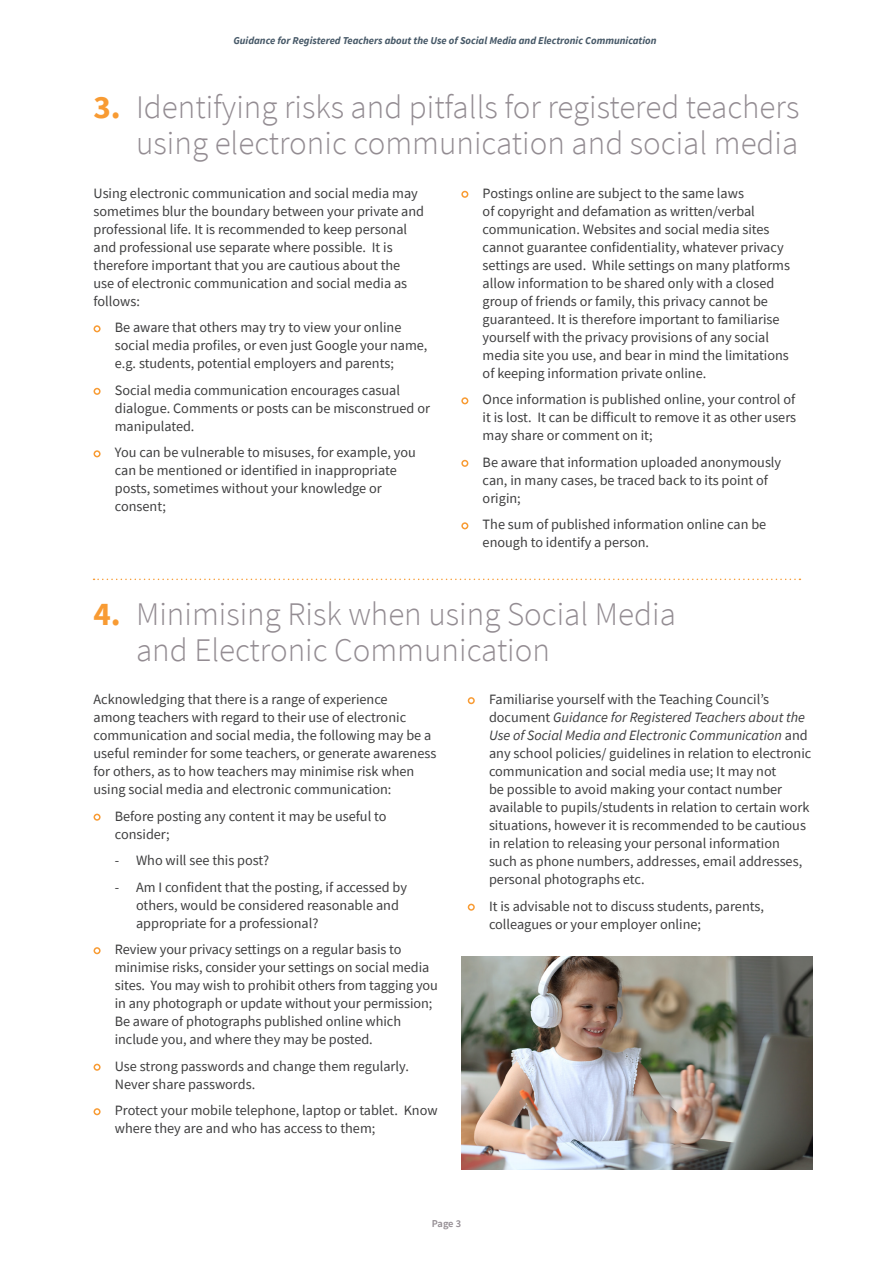
<style>
.page{position:relative;width:893px;height:1263px;background:#fff}
.page>*{position:absolute;margin:0;border:0;box-sizing:border-box;transform-origin:0 0}
.Main_Heading{font:300 33px/36px "Source Sans Pro";color:#938c92;text-align:right}
.Body{font:14.25px/18px "Source Sans Pro";color:#3e3e3f}
.t1{font:italic 700 10.5px "Source Sans Pro";color:#475968}
.t2{font:600 10.5px "Source Sans Pro";color:#938c92}
.s1{font-weight:700;color:#f89b33}
.s2{font-style:italic}
</style>
<div class="page">
<svg style="left:94px;top:325px;width:7px;height:7px"></svg>
<svg style="left:94px;top:388px;width:7px;height:7px"></svg>
<svg style="left:94px;top:450px;width:7px;height:7px"></svg>
<svg style="left:461px;top:191px;width:7px;height:7px"></svg>
<svg style="left:461px;top:397px;width:7px;height:7px"></svg>
<svg style="left:461px;top:460px;width:7px;height:7px"></svg>
<svg style="left:461px;top:522px;width:7px;height:7px"></svg>
<svg style="left:94px;top:579px;width:706px;height:1px"></svg>
<img style="left:461px;top:957px;width:351px;height:212px">
<svg style="left:94px;top:814px;width:7px;height:7px"></svg>
<svg style="left:94px;top:947px;width:7px;height:7px"></svg>
<svg style="left:94px;top:1064px;width:7px;height:7px"></svg>
<svg style="left:94px;top:1108px;width:7px;height:7px"></svg>
<svg style="left:468px;top:697px;width:7px;height:7px"></svg>
<svg style="left:468px;top:904px;width:7px;height:7px"></svg>
<p class="t1" style="left:233px;top:33px;width:425px">Guidance for Registered Teachers about the Use of Social Media and Electronic Communication</p>
<p class="Main_Heading" style="left:94px;top:89px;width:707px"><span class="s1">3.</span> Identifying risks and pitfalls for registered teachers using electronic communication and social media</p>
<p class="Body" style="left:94px;top:184px;width:332px">Using electronic communication and social media may sometimes blur the boundary between your private and professional life. It is recommended to keep personal and professional use separate where possible. It is therefore important that you are cautious about the use of electronic communication and social media as follows:</p>
<p class="Body" style="left:115px;top:318px;width:314px">Be aware that others may try to view your online social media profiles, or even just Google your name, e.g. students, potential employers and parents;</p>
<p class="Body" style="left:115px;top:381px;width:317px">Social media communication encourages casual dialogue. Comments or posts can be misconstrued or manipulated.</p>
<p class="Body" style="left:115px;top:444px;width:303px">You can be vulnerable to misuses, for example, you can be mentioned or identified in inappropriate posts, sometimes without your knowledge or consent;</p>
<p class="Body" style="left:483px;top:184px;width:309px">Postings online are subject to the same laws<br>of copyright and defamation as written/verbal communication. Websites and social media sites cannot guarantee confidentiality, whatever privacy settings are used. While settings on many platforms allow information to be shared only with a closed group of friends or family, this privacy cannot be guaranteed. It is therefore important to familiarise yourself with the privacy provisions of any social media site you use, and bear in mind the limitations of keeping information private online.</p>
<p class="Body" style="left:483px;top:390px;width:315px;text-align:justify">Once information is published online, your control of it is lost. It can be difficult to remove it as other users may share or comment on it;</p>
<p class="Body" style="left:483px;top:453px;width:300px">Be aware that information uploaded anonymously can, in many cases, be traced back to its point of origin;</p>
<p class="Body" style="left:483px;top:516px;width:285px">The sum of published information online can be enough to identify a person.</p>
<p class="Main_Heading" style="left:136px;top:596px;width:541px;text-align:left;text-indent:-43px"><span class="s1">4.</span> Minimising Risk when using Social Media and Electronic Communication</p>
<p class="Body" style="left:94px;top:690px;width:344px">Acknowledging that there is a range of experience<br>among teachers with regard to their use of electronic communication and social media, the following may be a useful reminder for some teachers, or generate awareness for others, as to how teachers may minimise risk when using social media and electronic communication:</p>
<p class="Body" style="left:115px;top:807px;width:273px">Before posting any content it may be useful to consider;</p>
<p class="Body" style="left:115px;top:851px;width:156px">- Who will see this post?</p>
<p class="Body" style="left:136px;top:878px;width:272px;text-indent:-21px">- Am I confident that the posting, if accessed by others, would be considered reasonable and appropriate for a professional?</p>
<p class="Body" style="left:115px;top:940px;width:325px">Review your privacy settings on a regular basis to minimise risks, consider your settings on social media sites. You may wish to prohibit others from tagging you in any photograph or update without your permission; Be aware of photographs published online which include you, and where they may be posted.</p>
<p class="Body" style="left:115px;top:1057px;width:296px">Use strong passwords and change them regularly.<br>Never share passwords.</p>
<p class="Body" style="left:115px;top:1101px;width:324px">Protect your mobile telephone, laptop or tablet. Know where they are and who has access to them;</p>
<p class="Body" style="left:489px;top:690px;width:324px">Familiarise yourself with the Teaching Council’s document <span class="s2">Guidance for Registered Teachers about the Use of Social Media and Electronic Communication</span> and any school policies/ guidelines in relation to electronic communication and social media use; It may not<br>be possible to avoid making your contact number available to pupils/students in relation to certain work situations, however it is recommended to be cautious in relation to releasing your personal information such as phone numbers, addresses, email addresses, personal photographs etc.</p>
<p class="Body" style="left:489px;top:897px;width:276px">It is advisable not to discuss students, parents, colleagues or your employer online;</p>
<p class="t2" style="left:432px;top:1217px;width:31px">Page 3</p>
</div>
